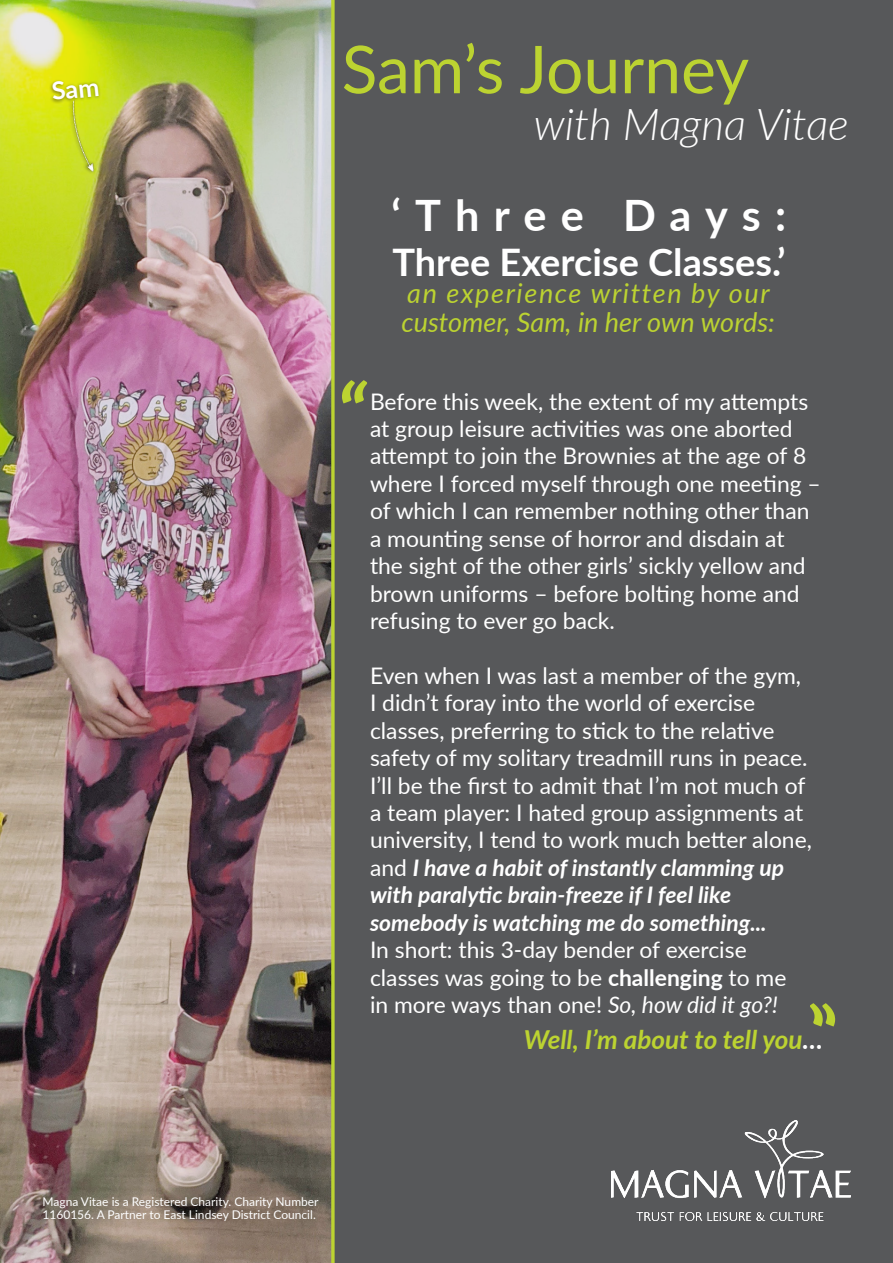
<style>
.page{position:relative;width:893px;height:1263px;background:#57585a}
.page>*{position:absolute;margin:0;border:0;box-sizing:border-box;transform-origin:0 0}
.t1{font:italic 700 81.3px "Lato";color:#bcd331}
.t2{font:66px "Lato";color:#bcd331}
.t3{font:italic 300 43.95px "Lato";color:#fff}
.t4{font:700 43.2px "Lato";letter-spacing:.32em;color:#fff}
.t5{font:700 37.95px "Lato";color:#fff}
.t6{font:italic 27px "Lato";color:#bcd331}
.t7{font:italic 27px "Lato";letter-spacing:.05em;color:#bcd331}
.t8{font:italic 700 26.1px "Lato";color:#bcd331}
.t9{font:22.8px/27.5px "Lato";color:#fff}
.t10{font:12px "Lato";color:#fff}
.s1{font-weight:700;font-style:italic}
.s2{font-weight:700}
.s3{font-style:italic}
.s4{color:#fff}
</style>
<div class="page">
<img style="left:0;top:0;width:331px;height:1263px">
<svg style="left:331px;top:0;width:4px;height:1263px;fill:#bcd331"></svg>
<div style="left:48px;top:79px;width:54px;height:26px;background:#231f20;opacity:.5"></div>
<div style="left:68px;top:99px;width:28px;height:76px;background:#c9de27"></div>
<img style="left:47px;top:95px;width:78px;height:77px">
<img style="left:612px;top:1120px;width:238px;height:100px">
<svg style="left:51px;top:81px;width:48px;height:20px"></svg>
<p class="t2" style="left:342px;top:22px;width:409px">Sam’s Journey</p>
<p class="t3" style="left:534px;top:93px;width:316px">with Magna Vitae</p>
<p class="t4" style="left:391px;top:183px;width:396px">‘Three Days:</p>
<p class="t5" style="left:392px;top:235px;width:394px">Three Exercise Classes.’</p>
<p class="t7" style="left:407px;top:274px;width:364px">an experience written by our</p>
<p class="t6" style="left:401px;top:303px;width:375px">customer, Sam, in her own words:</p>
<p class="t1" style="left:336px;top:354px;width:31px">“</p>
<p class="t9" style="left:370px;top:387px;width:452px">Before this week, the extent of my attempts at group leisure activities was one aborted attempt to join the Brownies at the age of 8 where I forced myself through one meeting – of which I can remember nothing other than a mounting sense of horror and disdain at the sight of the other girls’ sickly yellow and brown uniforms – before bolting home and refusing to ever go back.</p>
<p class="t9" style="left:370px;top:661px;width:443px">Even when I was last a member of the gym, I didn’t foray into the world of exercise classes, preferring to stick to the relative safety of my solitary treadmill runs in peace.<br>I’ll be the first to admit that I’m not much of a team player: I hated group assignments at university, I tend to work much better alone, and <span class="s1">I have a habit of instantly clamming up with paralytic brain-freeze if I feel like somebody is watching me do something...<br></span>In short: this 3-day bender of exercise classes was going to be <span class="s2">challenging</span> to me<br>in more ways than one! <span class="s3">So, how did it go?!</span></p>
<p class="t8" style="left:524px;top:1020px;width:301px">Well, I’m about to tell you<span class="s4">…</span></p>
<p class="t10" style="left:43px;top:1193px;width:278px">Magna Vitae is a Registered Charity. Charity Number</p>
<p class="t10" style="left:43px;top:1206px;width:275px">1160156. A Partner to East Lindsey District Council.</p>
</div>
